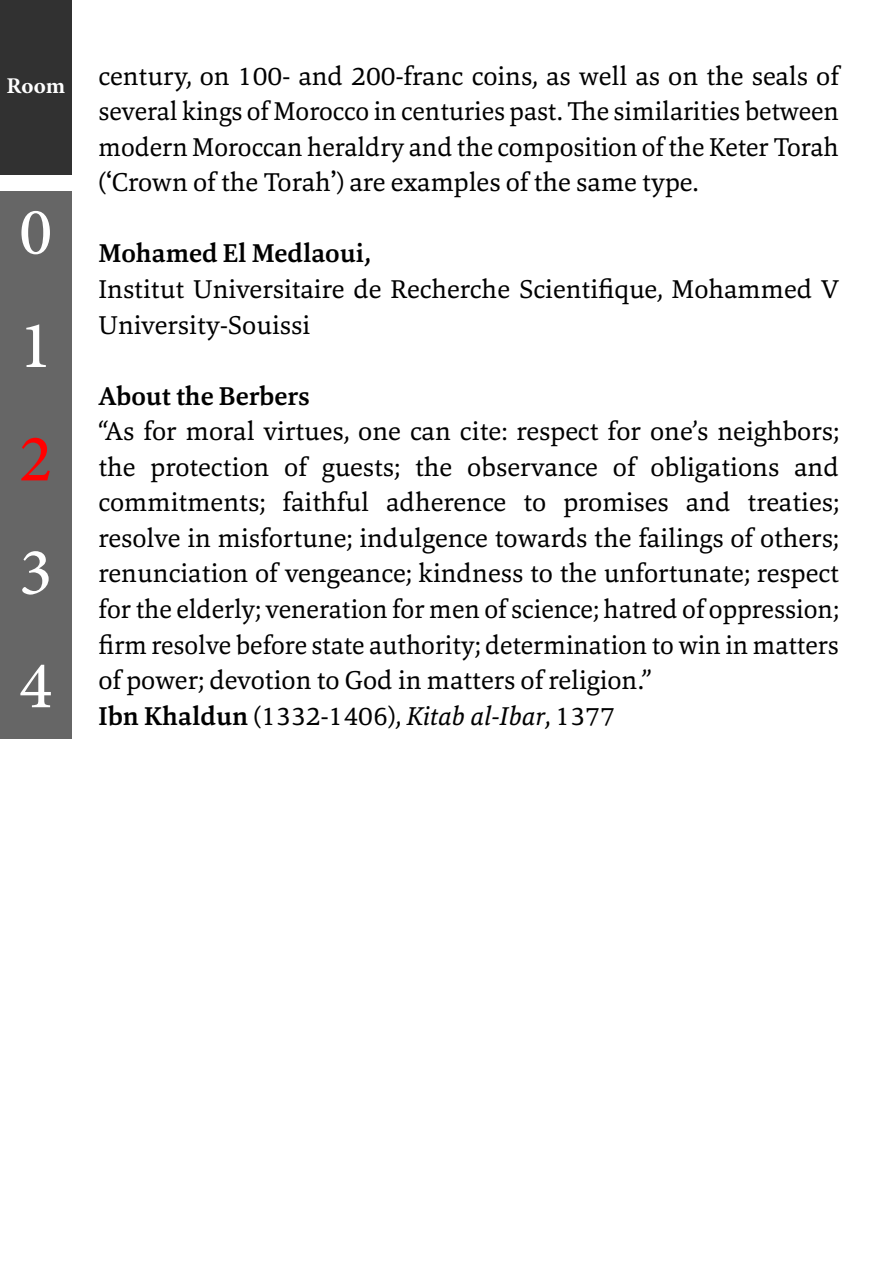
<style>
.page{position:relative;width:893px;height:1263px;background:#fff}
.page>*{position:absolute;margin:0;border:0;box-sizing:border-box;transform-origin:0 0}
.t1{font:94.5px/113.4px "Adobe Arabic";color:#fff}
.t2{font:94.5px "Adobe Arabic";color:#f00}
.t3{font:700 31.5px "Adobe Arabic";color:#fff}
.t4{font:27px/35.5px "Marbach";color:#000}
.t5{font:700 27px "Marbach";color:#000}
.s1{font-family:"Mukta Mahee"}
.s2{font-weight:700}
.s3{font-style:italic}
</style>
<div class="page">
<div style="left:0;top:191px;width:71px;height:548px;background:#666"></div>
<div style="left:0;top:0;width:71px;height:174px;background:#313131"></div>
<p class="t3" style="left:6px;top:63px;width:60px">Room</p>
<h1 class="t1" style="left:19px;top:164px;width:35px">0<br>1</h1>
<h1 class="t2" style="left:19px;top:392px;width:35px">2</h1>
<h1 class="t1" style="left:19px;top:504px;width:35px">3<br>4</h1>
<p class="t4" style="left:98px;top:58px;width:742px;text-align:justify">century, on 100- and 200-franc coins, as well as on the seals of several kings of Morocco in centuries past. The similarities between modern Moroccan heraldry and the composition of the Keter Torah (<span class="s1">‘</span>Crown of the Torah<span class="s1">’</span>) are examples of the same type.</p>
<p class="t5" style="left:98px;top:236px;width:274px">Mohamed El Medlaoui,</p>
<p class="t4" style="left:98px;top:271px;width:742px">Institut Universitaire de Recherche Scientifique, Mohammed V<br>University-Souissi</p>
<p class="t5" style="left:98px;top:378px;width:213px">About the Berbers</p>
<p class="t4" style="left:98px;top:413px;width:742px;text-align:right">“As for moral virtues, one can cite: respect for one s’ neighbors; and</p>
<p class="t4" style="left:98px;top:449px;width:39px">the</p>
<p class="t4" style="left:284px;top:449px;width:24px">of</p>
<p class="t4" style="left:415px;top:449px;width:39px">the</p>
<p class="t4" style="left:467px;top:449px;width:132px">observance</p>
<p class="t4" style="left:613px;top:449px;width:24px">of</p>
<p class="t4" style="left:650px;top:449px;width:130px">obligations</p>
<p class="t4" style="left:150px;top:449px;width:120px">protection</p>
<p class="t4" style="left:322px;top:449px;width:80px">guests;</p>
<p class="t4" style="left:282px;top:484px;width:88px">faithful</p>
<p class="t4" style="left:386px;top:484px;width:122px">adherence</p>
<p class="t4" style="left:686px;top:484px;width:46px">and</p>
<p class="t4" style="left:98px;top:484px;width:742px">commitments;<br>resolve in misfortune; indulgence towards the failings of others; renunciation of vengeance; kindness to the unfortunate; respect for the elderly; veneration for men of science; hatred of oppression; firm resolve before state authority; determination to win in matters of power; devotion to God in matters of religion “.<br><span class="s2">Ibn Khaldun</span> (1332-1406 ,) <span class="s3">Kitab al-Ibar</span>, 1377</p>
<p class="t4" style="left:563px;top:484px;width:107px">promises</p>
<p class="t4" style="left:748px;top:484px;width:93px">treaties;</p>
<p class="t4" style="left:523px;top:484px;width:24px">to</p>
</div>
